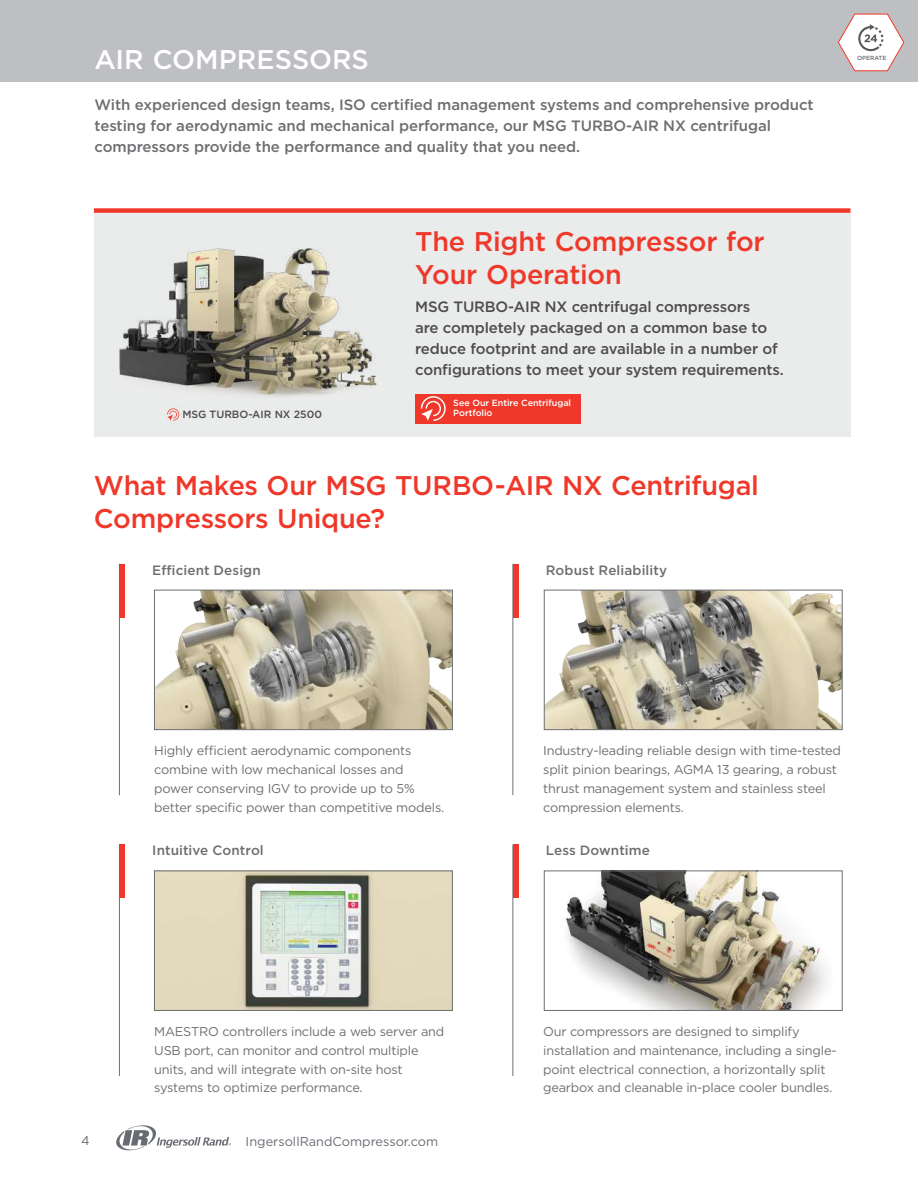
<style>
.page{position:relative;width:918px;height:1188px;background:#fff}
.page>*{position:absolute;margin:0;border:0;box-sizing:border-box;transform-origin:0 0}
.t1{font:500 27px/33px "Gotham";letter-spacing:-.01em;color:#ef3829}
.t2{font:500 27px "Gotham";color:#fff}
.t3{font:500 15px/21px "Gotham";letter-spacing:-.005em;color:#6d6e71}
.t4{font:500 15px/21px "Gotham";letter-spacing:-.01em;color:#4d4d4f}
.t5{font:500 13.5px "Gotham";letter-spacing:.005em;color:#6d6e71}
.t6{font:12.75px/18.8px "Gotham";letter-spacing:-.015em;color:#6d6e71}
.t7{font:12.75px "Gotham";color:#696b73}
.t8{font:500 10.5px "Gotham";color:#4d4d4f}
.t9{font:500 9px/10.5px "Gotham";letter-spacing:-.005em;color:#fff}
.t10{font:500 6px "Gotham";color:#6a6c74}
</style>
<div class="page">
<div style="left:0;top:0;width:918px;height:82px;background:#bebfc3"></div>
<svg style="left:116px;top:1125px;width:115px;height:26px"></svg>
<div style="left:94px;top:213px;width:756px;height:223px;background:#eaebeb"></div>
<div style="left:94px;top:208px;width:757px;height:5px;background:#ef3829"></div>
<svg style="left:837px;top:13px;width:68px;height:59px"></svg>
<img style="left:102px;top:221px;width:295px;height:199px">
<img style="left:156px;top:592px;width:295px;height:136px">
<div style="left:154px;top:590px;width:299px;height:140px;border:1px solid #6d6e71"></div>
<img style="left:156px;top:873px;width:295px;height:136px">
<div style="left:154px;top:871px;width:299px;height:140px;border:1px solid #6d6e71"></div>
<img style="left:546px;top:592px;width:294px;height:136px">
<div style="left:544px;top:590px;width:298px;height:140px;border:1px solid #6d6e71"></div>
<img style="left:566px;top:873px;width:261px;height:136px">
<div style="left:544px;top:871px;width:298px;height:140px;border:1px solid #6d6e71"></div>
<hr style="left:119px;top:564px;width:1px;height:231px;background:#6d6e71">
<div style="left:120px;top:564px;width:5px;height:53px;background:#ef3829"></div>
<hr style="left:119px;top:845px;width:1px;height:231px;background:#6d6e71">
<div style="left:120px;top:845px;width:5px;height:53px;background:#ef3829"></div>
<hr style="left:513px;top:564px;width:1px;height:231px;background:#6d6e71">
<div style="left:513px;top:564px;width:5px;height:53px;background:#ef3829"></div>
<hr style="left:513px;top:845px;width:1px;height:231px;background:#6d6e71">
<div style="left:513px;top:845px;width:5px;height:53px;background:#ef3829"></div>
<svg style="left:167px;top:408px;width:13px;height:13px"></svg>
<div style="left:416px;top:394px;width:165px;height:29px;background:#ef3829"></div>
<svg style="left:421px;top:396px;width:25px;height:25px"></svg>
<h1 class="t2" style="left:94px;top:42px;width:276px">AIR COMPRESSORS</h1>
<p class="t3" style="left:94px;top:94px;width:721px">With experienced design teams, ISO certified management systems and comprehensive product testing for aerodynamic and mechanical performance, our MSG TURBO-AIR NX centrifugal compressors provide the performance and quality that you need.</p>
<h1 class="t1" style="left:415px;top:225px;width:351px">The Right Compressor for<br>Your Operation</h1>
<p class="t4" style="left:415px;top:296px;width:370px">MSG TURBO-AIR NX centrifugal compressors<br>are completely packaged on a common base to reduce footprint and are available in a number of configurations to meet your system requirements.</p>
<p class="t8" style="left:182px;top:408px;width:141px">MSG TURBO-AIR NX 2500</p>
<p class="t9" style="left:453px;top:397px;width:119px">See Our Entire Centrifugal<br>Portfolio</p>
<h1 class="t1" style="left:94px;top:468px;width:667px">What Makes Our MSG TURBO-AIR NX Centrifugal<br>Compressors Unique?</h1>
<p class="t5" style="left:152px;top:561px;width:110px">Efficient Design</p>
<p class="t5" style="left:546px;top:561px;width:123px">Robust Reliability</p>
<p class="t10" style="left:857px;top:54px;width:31px">OPERATE</p>
<p class="t6" style="left:154px;top:741px;width:292px">Highly efficient aerodynamic components combine with low mechanical losses and power conserving IGV to provide up to 5% better specific power than competitive models.</p>
<p class="t5" style="left:152px;top:842px;width:113px">Intuitive Control</p>
<p class="t6" style="left:543px;top:741px;width:299px">Industry-leading reliable design with time-tested split pinion bearings, AGMA 13 gearing, a robust thrust management system and stainless steel compression elements.</p>
<p class="t5" style="left:546px;top:842px;width:106px">Less Downtime</p>
<p class="t6" style="left:154px;top:1022px;width:292px">MAESTRO controllers include a web server and USB port, can monitor and control multiple units, and will integrate with on-site host systems to optimize performance.</p>
<p class="t7" style="left:81px;top:1133px;width:10px">4</p>
<p class="t7" style="left:246px;top:1133px;width:194px">IngersollRandCompressor.com</p>
<p class="t6" style="left:543px;top:1022px;width:295px">Our compressors are designed to simplify installation and maintenance, including a single&shy;point electrical connection, a horizontally split gearbox and cleanable in-place cooler bundles.</p>
</div>
